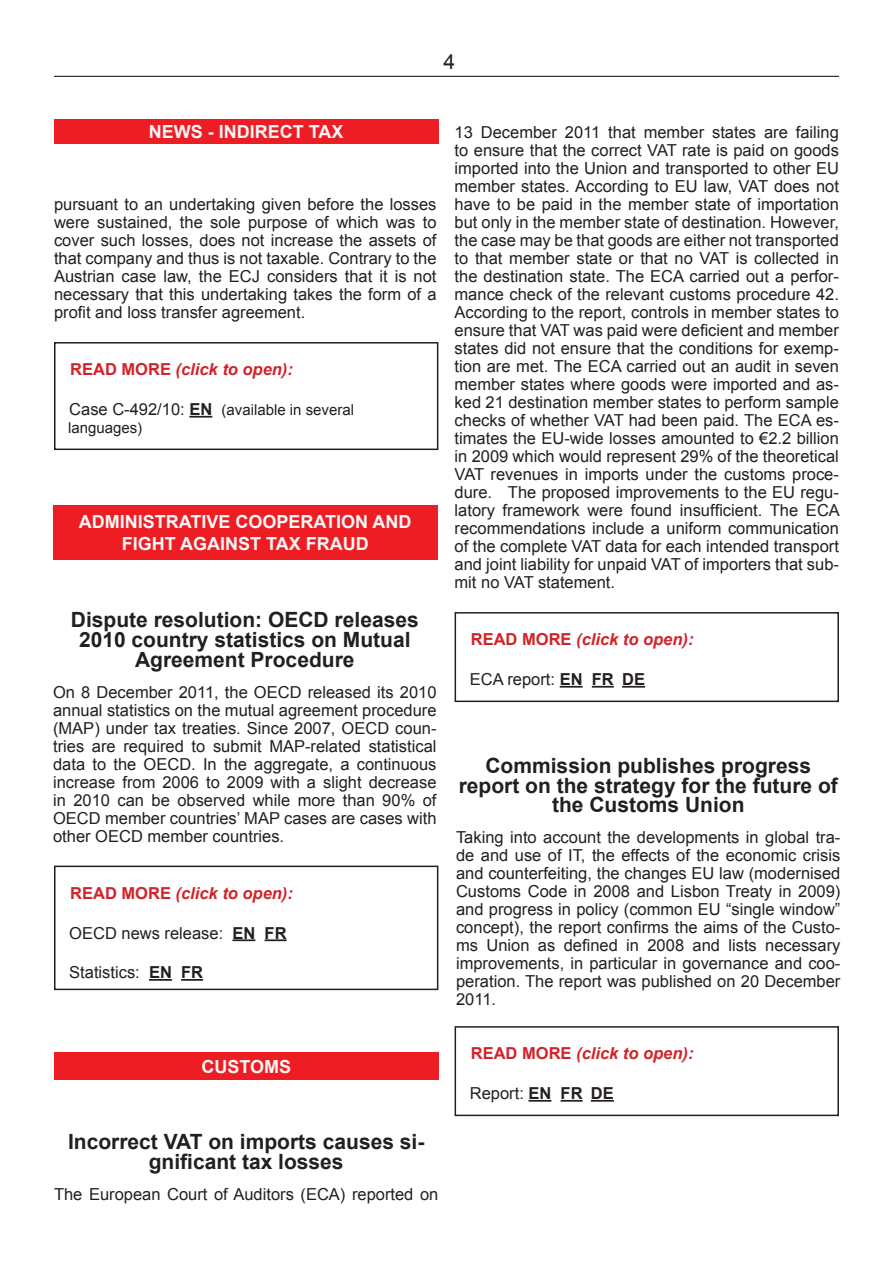
<style>
.page{position:relative;width:893px;height:1263px;background:#fff}
.page>*{position:absolute;margin:0;border:0;box-sizing:border-box;transform-origin:0 0}
.Title_2{font:700 21px/19.8px "Arial";color:#231f20;text-align:center}
.t1{font:21px "Arial";color:#231f20}
.t2{font:700 18px/21.6px "Arial";color:#f7f7f8;text-align:center}
.Text_1{font:16.5px/18px "Arial";color:#231f20;text-align:justify}
.t3{font:italic 700 16.5px "Arial";color:#d1232a}
.Hyperlink{font:16.5px "Arial";color:#231f20}
.Hyperlink-2{font:15px/18px "Arial";color:#231f20}
.s1{font-style:normal}
.s2{font-size:16.5px}
.s3{font-weight:700;font-size:16.5px}
.s4{font-weight:700}
</style>
<div class="page">
<hr style="left:54px;top:76px;width:785px;height:1px;background:#231f20">
<hr style="left:189px;top:416px;width:23px;height:2px;background:#231f20">
<div style="left:54px;top:342px;width:384px;height:108px;border:2px solid #231f20"></div>
<div style="left:54px;top:119px;width:384px;height:25px;background:#ee1d23"></div>
<hr style="left:232px;top:939px;width:23px;height:2px;background:#231f20">
<hr style="left:265px;top:939px;width:22px;height:2px;background:#231f20">
<hr style="left:149px;top:979px;width:23px;height:2px;background:#231f20">
<hr style="left:181px;top:979px;width:22px;height:2px;background:#231f20">
<div style="left:54px;top:866px;width:384px;height:124px;border:2px solid #231f20"></div>
<div style="left:53px;top:506px;width:384px;height:54px;background:#ee1d23"></div>
<div style="left:54px;top:1053px;width:384px;height:27px;background:#ee1d23"></div>
<hr style="left:560px;top:686px;width:23px;height:2px;background:#231f20">
<hr style="left:592px;top:686px;width:22px;height:2px;background:#231f20">
<hr style="left:622px;top:686px;width:23px;height:2px;background:#231f20">
<div style="left:455px;top:612px;width:384px;height:90px;border:2px solid #231f20"></div>
<hr style="left:528px;top:1100px;width:23px;height:2px;background:#231f20">
<hr style="left:561px;top:1100px;width:22px;height:2px;background:#231f20">
<hr style="left:591px;top:1100px;width:23px;height:2px;background:#231f20">
<div style="left:455px;top:1026px;width:384px;height:90px;border:2px solid #231f20"></div>
<p class="t1" style="left:444px;top:48px;width:13px">4</p>
<p class="t2" style="left:149px;top:122px;width:196px">NEWS - INDIRECT TAX</p>
<p class="Text_1" style="left:54px;top:195px;width:384px">pursuant to an undertaking given before the losses were sustained, the sole purpose of which was to cover such losses, does not increase the assets of that company and thus is not taxable. Contrary to the Austrian case law, the ECJ considers that it is not necessary that this undertaking takes the form of a profit and loss transfer agreement.</p>
<p class="t3" style="left:70px;top:359px;width:224px"><span class="s1">READ MORE</span> (click to open):</p>
<p class="Hyperlink-2" style="left:68px;top:401px;width:288px"><span class="s2">Case C-492/10:</span> <span class="s3">EN</span> (available in several languages)</p>
<p class="t2" style="left:79px;top:512px;width:334px">ADMINISTRATIVE COOPERATION AND<br>FIGHT AGAINST TAX FRAUD</p>
<p class="Title_2" style="left:71px;top:611px;width:349px">Dispute resolution: OECD releases<br>2010 country statistics on Mutual</p>
<p class="Title_2" style="left:135px;top:650px;width:221px">Agreement Procedure</p>
<p class="Text_1" style="left:53px;top:683px;width:385px">On 8 December 2011, the OECD released its 2010 annual statistics on the mutual agreement procedure (MAP) under tax treaties. Since 2007, OECD coun&shy;tries are required to submit MAP-related statistical data to the OECD. In the aggregate, a continuous increase from 2006 to 2009 with a slight decrease in 2010 can be observed while more than 90% of OECD member countries’ MAP cases are cases with other OECD member countries.</p>
<p class="t3" style="left:70px;top:882px;width:224px"><span class="s1">READ MORE</span> (click to open):</p>
<p class="Hyperlink" style="left:69px;top:922px;width:219px">OECD news release: <span class="s4">EN FR</span></p>
<p class="Hyperlink" style="left:69px;top:961px;width:135px">Statistics: <span class="s4">EN FR</span></p>
<p class="t2" style="left:201px;top:1056px;width:91px">CUSTOMS</p>
<p class="Title_2" style="left:68px;top:1133px;width:358px">Incorrect VAT on imports causes si&shy;gnificant tax losses</p>
<p class="Text_1" style="left:54px;top:1185px;width:386px">The European Court of Auditors (ECA) reported on</p>
<p class="Text_1" style="left:455px;top:123px;width:387px">13 December 2011 that member states are failing to ensure that the correct VAT rate is paid on goods imported into the Union and transported to other EU member states. According to EU law, VAT does not have to be paid in the member state of importation but only in the member state of destination. However, the case may be that goods are either not transported to that member state or that no VAT is collected in the destination state. The ECA carried out a perfor&shy;mance check of the relevant customs procedure 42.<br>According to the report, controls in member states to ensure that VAT was paid were deficient and member states did not ensure that the conditions for exemp&shy;tion are met. The ECA carried out an audit in seven member states where goods were imported and as&shy;ked 21 destination member states to perform sample checks of whether VAT had been paid. The ECA es&shy;timates the EU-wide losses amounted to €2.2 billion in 2009 which would represent 29% of the theoretical VAT revenues in imports under the customs proce&shy;dure. The proposed improvements to the EU regu&shy;latory framework were found insufficient. The ECA recommendations include a uniform communication of the complete VAT data for each intended transport and joint liability for unpaid VAT of importers that sub&shy;mit no VAT statement.</p>
<p class="t3" style="left:471px;top:629px;width:224px"><span class="s1">READ MORE</span> (click to open):</p>
<p class="Hyperlink" style="left:470px;top:668px;width:177px">ECA report: <span class="s4">EN FR DE</span></p>
<p class="Title_2" style="left:485px;top:756px;width:327px">Commission publishes progress</p>
<p class="Title_2" style="left:459px;top:776px;width:381px">report on the strategy for the future of the Customs Union</p>
<p class="Text_1" style="left:456px;top:829px;width:386px">Taking into account the developments in global tra&shy;de and use of IT, the effects of the economic crisis and counterfeiting, the changes EU law (modernised Customs Code in 2008 and Lisbon Treaty in 2009) and progress in policy (common EU “single window” concept), the report confirms the aims of the Custo&shy;ms Union as defined in 2008 and lists necessary improvements, in particular in governance and coo&shy;peration. The report was published on 20 December 2011.</p>
<p class="t3" style="left:471px;top:1043px;width:224px"><span class="s1">READ MORE</span> (click to open):</p>
<p class="Hyperlink" style="left:470px;top:1082px;width:146px">Report: <span class="s4">EN FR DE</span></p>
</div>
